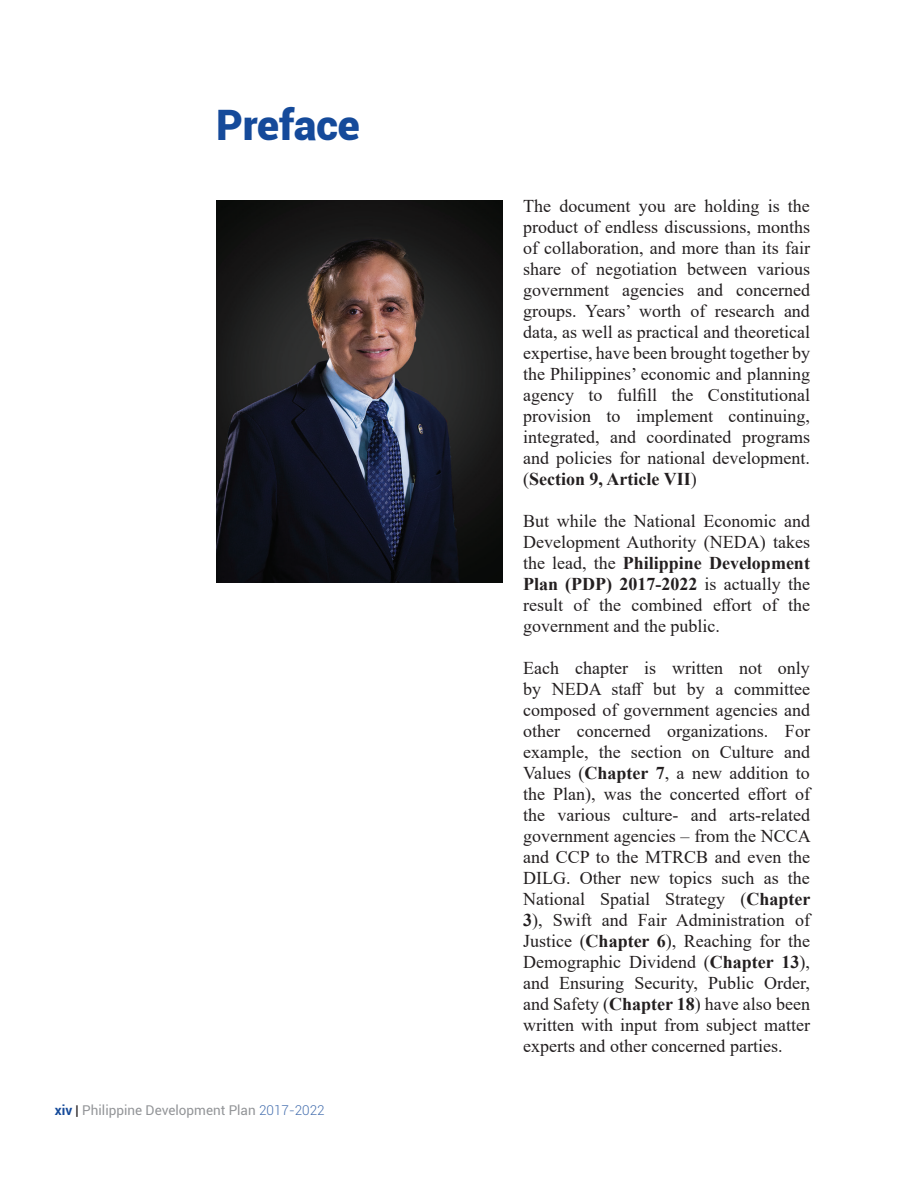
<style>
.page{position:relative;width:918px;height:1188px;background:#fff}
.page>*{position:absolute;margin:0;border:0;box-sizing:border-box;transform-origin:0 0}
.t1{font:900 42px "Roboto";color:#154a9a}
.t2{font:18px/21px "Times New Roman";color:#231f20;text-align:justify}
.t3{font:13.5px "Roboto";color:#939598}
.s1{font-weight:700;color:#154a9a}
.s2{color:#231f20}
.s3{font-weight:300;color:#446eae}
.s4{font-weight:700}
</style>
<div class="page">
<img style="left:217px;top:200px;width:285px;height:382px">
<h1 class="t1" style="left:216px;top:95px;width:145px">Preface</h1>
<p class="t3" style="left:55px;top:1101px;width:271px"><span class="s1">xiv</span> <span class="s2">|</span> Philippine Development Plan <span class="s3">2017-2022</span></p>
<p class="t2" style="left:523px;top:195px;width:288px">The document you are holding is the product of endless discussions, months of collaboration, and more than its fair share of negotiation between various government agencies and concerned groups. Years’ worth of research and data, as well as practical and theoretical expertise, have been brought together by the Philippines’ economic and planning agency to fulfill the Constitutional provision to implement continuing, integrated, and coordinated programs and policies for national development. (<span class="s4">Section 9, Article VII</span>)</p>
<p class="t2" style="left:523px;top:510px;width:288px">But while the National Economic and Development Authority (NEDA) takes the lead, the <span class="s4">Philippine Development Plan (PDP) 2017-2022</span> is actually the result of the combined effort of the government and the public.</p>
<p class="t2" style="left:523px;top:657px;width:289px">Each chapter is written not only by NEDA staff but by a committee composed of government agencies and other concerned organizations. For example, the section on Culture and Values (<span class="s4">Chapter 7</span>, a new addition to the Plan), was the concerted effort of the various culture- and arts-related government agencies – from the NCCA and CCP to the MTRCB and even the DILG. Other new topics such as the National Spatial Strategy (<span class="s4">Chapter 3</span>), Swift and Fair Administration of Justice (<span class="s4">Chapter 6</span>), Reaching for the Demographic Dividend (<span class="s4">Chapter 13</span>), and Ensuring Security, Public Order, and Safety (<span class="s4">Chapter 18</span>) have also been written with input from subject matter experts and other concerned parties.</p>
</div>
